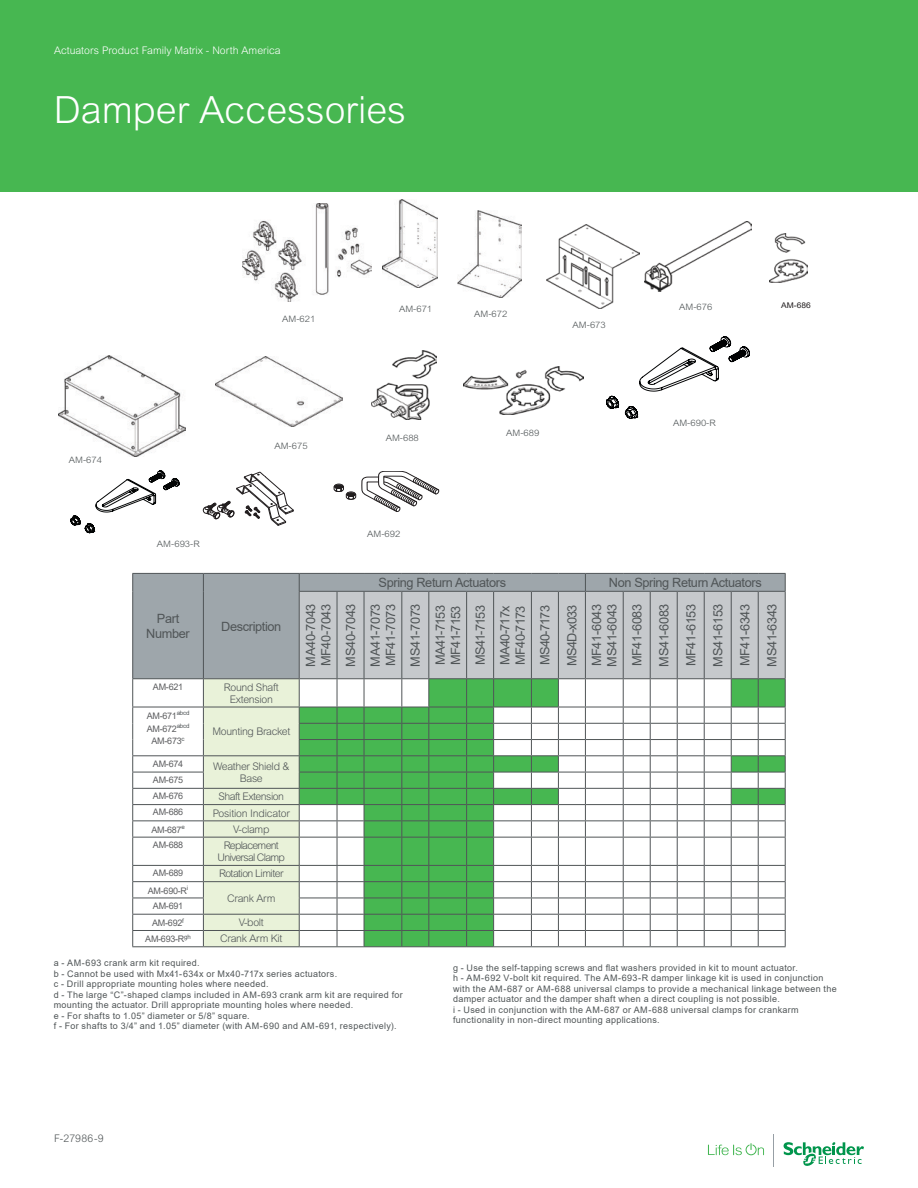
<style>
.page{position:relative;width:918px;height:1188px;background:#fff}
.page>*{position:absolute;margin:0;border:0;box-sizing:border-box;transform-origin:0 0}
.chapter_title_pageto{font:300 37.5px "Arial MT Std";color:#fff}
.Table_Body_Copy{font:12.75px/15.3px "Arial";letter-spacing:-.03em;color:#505557}
.Table_Body_Copy-2{font:12.75px/15.3px "Arial";letter-spacing:-.06em;color:#505557}
.Table_Body_Copy-3{font:300 10.5px/12px "Arial MT Std";letter-spacing:-.03em;color:#505557;text-align:center}
.t1{font:300 10.5px "Arial MT Std";color:#fff}
.Table_Body_Copy-4{font:300 10.5px/12px "Arial MT Std";letter-spacing:-.07em;color:#505557;text-align:center}
.Table_Body_Copy-5{font:300 10.5px "Arial MT Std";letter-spacing:-.05em;color:#505557}
.Caption_Footnote{font:9px/10.5px "Arial";letter-spacing:.035em;color:#505557}
.Table_Body_Copy-6{font:9px "Arial";letter-spacing:-.03em;color:#5d5e60}
.Body_Copy_Style{font:300 8.85px "Arial MT Std";color:#505557;scale:1.07 1}
.Body_Copy_Style-2{font:7.8px "Arial";color:#231f20;scale:1.07 1}
</style>
<div class="page">
<div style="left:0;top:0;width:918px;height:191px;background:#47b751"></div>
<svg style="left:708px;top:1143px;width:56px;height:12px"></svg>
<svg style="left:784px;top:1142px;width:80px;height:24px"></svg>
<hr style="left:774px;top:1134px;width:1px;height:32px;background:#979fa5">
<div style="left:133px;top:574px;width:70px;height:104px;background:#9ea6ab"></div>
<hr style="left:132px;top:573px;width:71px;height:1px;background:#505557">
<svg style="left:132px;top:574px;width:1px;height:17px"></svg>
<hr style="left:132px;top:591px;width:1px;height:87px;background:#505557">
<hr style="left:132px;top:678px;width:71px;height:1px;background:#505557">
<hr style="left:132px;top:707px;width:71px;height:1px;background:#505557">
<hr style="left:132px;top:755px;width:71px;height:1px;background:#505557">
<hr style="left:132px;top:772px;width:72px;height:1px;background:#505557">
<hr style="left:132px;top:788px;width:71px;height:1px;background:#505557">
<hr style="left:132px;top:804px;width:71px;height:1px;background:#505557">
<hr style="left:132px;top:820px;width:71px;height:1px;background:#505557">
<hr style="left:132px;top:837px;width:71px;height:1px;background:#505557">
<hr style="left:132px;top:865px;width:71px;height:1px;background:#505557">
<hr style="left:132px;top:881px;width:71px;height:1px;background:#505557">
<hr style="left:132px;top:898px;width:72px;height:1px;background:#505557">
<hr style="left:132px;top:914px;width:71px;height:1px;background:#505557">
<hr style="left:132px;top:930px;width:71px;height:1px;background:#505557">
<svg style="left:132px;top:679px;width:1px;height:267px"></svg>
<hr style="left:132px;top:946px;width:71px;height:1px;background:#505557">
<svg style="left:203px;top:573px;width:583px;height:374px"></svg>
<img style="left:371px;top:350px;width:65px;height:69px">
<img style="left:383px;top:199px;width:55px;height:88px">
<img style="left:463px;top:367px;width:120px;height:47px">
<img style="left:644px;top:222px;width:107px;height:70px">
<img style="left:770px;top:234px;width:38px;height:48px">
<img style="left:215px;top:356px;width:127px;height:70px">
<img style="left:243px;top:203px;width:128px;height:98px">
<svg style="left:606px;top:337px;width:144px;height:82px"></svg>
<img style="left:58px;top:355px;width:127px;height:101px">
<svg style="left:203px;top:472px;width:91px;height:54px"></svg>
<svg style="left:70px;top:470px;width:110px;height:63px"></svg>
<img style="left:458px;top:211px;width:63px;height:86px">
<svg style="left:334px;top:471px;width:105px;height:41px"></svg>
<img style="left:546px;top:225px;width:93px;height:83px">
<p class="t1" style="left:54px;top:44px;width:228px">Actuators Product Family Matrix - North America</p>
<p class="chapter_title_pageto" style="left:54px;top:88px;width:354px">Damper Accessories</p>
<p class="Body_Copy_Style" style="left:69px;top:454px;width:33px">AM-674</p>
<p class="Body_Copy_Style" style="left:157px;top:539px;width:41px">AM-693-R</p>
<p class="Body_Copy_Style" style="left:282px;top:314px;width:33px">AM-621</p>
<p class="Body_Copy_Style" style="left:274px;top:441px;width:33px">AM-675</p>
<p class="Body_Copy_Style" style="left:399px;top:303px;width:33px">AM-671</p>
<p class="Body_Copy_Style" style="left:386px;top:433px;width:33px">AM-688</p>
<p class="Body_Copy_Style" style="left:367px;top:528px;width:33px">AM-692</p>
<p class="Body_Copy_Style" style="left:474px;top:309px;width:33px">AM-672</p>
<p class="Body_Copy_Style" style="left:573px;top:319px;width:33px">AM-673</p>
<p class="Body_Copy_Style" style="left:506px;top:428px;width:33px">AM-689</p>
<p class="Body_Copy_Style" style="left:679px;top:302px;width:33px">AM-676</p>
<p class="Body_Copy_Style-2" style="left:781px;top:300px;width:29px">AM-686</p>
<p class="Body_Copy_Style" style="left:673px;top:418px;width:41px">AM-690-R</p>
<p class="Table_Body_Copy" style="left:146px;top:611px;width:45px;text-align:center">Part<br>Number</p>
<p class="Table_Body_Copy" style="left:221px;top:619px;width:62px">Description</p>
<p class="Table_Body_Copy-6" style="left:153px;top:680px;width:32px">AM-621</p>
<p class="Table_Body_Copy-3" style="left:224px;top:681px;width:56px">Round Shaft<br>Extension</p>
<p class="Table_Body_Copy-6" style="left:147px;top:710px;width:44px">AM-671<sup>abcd</sup></p>
<p class="Table_Body_Copy-6" style="left:147px;top:722px;width:44px">AM-672<sup>abcd</sup></p>
<p class="Table_Body_Copy-6" style="left:152px;top:735px;width:35px">AM-673<sup>c</sup></p>
<p class="Table_Body_Copy-3" style="left:212px;top:726px;width:79px">Mounting Bracket</p>
<p class="Table_Body_Copy" style="left:379px;top:575px;width:129px">Spring Return Actuators</p>
<p class="Table_Body_Copy" style="left:609px;top:575px;width:154px">Non Spring Return Actuators</p>
<p class="Table_Body_Copy" style="left:303px;top:667px;width:65px;rotate:-90deg">MA40-7043<br>MF40-7043</p>
<p class="Table_Body_Copy" style="left:343px;top:667px;width:65px;rotate:-90deg">MS40-7043</p>
<p class="Table_Body_Copy" style="left:368px;top:667px;width:65px;rotate:-90deg">MA41-7073<br>MF41-7073</p>
<p class="Table_Body_Copy" style="left:408px;top:667px;width:65px;rotate:-90deg">MS41-7073</p>
<p class="Table_Body_Copy-2" style="left:432px;top:665px;width:61px;rotate:-90deg">MA41-7153<br>MF41-7153</p>
<p class="Table_Body_Copy-2" style="left:473px;top:665px;width:61px;rotate:-90deg">MS41-7153</p>
<p class="Table_Body_Copy-2" style="left:497px;top:665px;width:61px;rotate:-90deg">MA40-717x<br>MF40-7173</p>
<p class="Table_Body_Copy-2" style="left:537px;top:665px;width:61px;rotate:-90deg">MS40-7173</p>
<p class="Table_Body_Copy-2" style="left:564px;top:666px;width:63px;rotate:-90deg">MS4D-x033</p>
<p class="Table_Body_Copy" style="left:589px;top:667px;width:65px;rotate:-90deg">MF41-6043<br>MS41-6043</p>
<p class="Table_Body_Copy" style="left:629px;top:666px;width:64px;rotate:-90deg">MF41-6083</p>
<p class="Table_Body_Copy" style="left:656px;top:667px;width:65px;rotate:-90deg">MS41-6083</p>
<p class="Table_Body_Copy" style="left:683px;top:666px;width:64px;rotate:-90deg">MF41-6153</p>
<p class="Table_Body_Copy" style="left:710px;top:667px;width:65px;rotate:-90deg">MS41-6153</p>
<p class="Table_Body_Copy" style="left:737px;top:666px;width:64px;rotate:-90deg">MF41-6343</p>
<p class="Table_Body_Copy" style="left:764px;top:667px;width:65px;rotate:-90deg">MS41-6343</p>
<p class="Table_Body_Copy-6" style="left:153px;top:757px;width:32px">AM-674</p>
<p class="Table_Body_Copy-3" style="left:213px;top:760px;width:78px">Weather Shield &amp;</p>
<p class="Table_Body_Copy-6" style="left:153px;top:774px;width:32px">AM-675</p>
<p class="Table_Body_Copy-3" style="left:240px;top:772px;width:25px">Base</p>
<p class="Table_Body_Copy-6" style="left:153px;top:790px;width:32px">AM-676</p>
<p class="Table_Body_Copy-3" style="left:219px;top:791px;width:67px">Shaft Extension</p>
<p class="Table_Body_Copy-6" style="left:153px;top:806px;width:32px">AM-686</p>
<p class="Table_Body_Copy-3" style="left:213px;top:807px;width:79px">Position Indicator</p>
<p class="Table_Body_Copy-6" style="left:151px;top:823px;width:35px">AM-687<sup>e</sup></p>
<p class="Table_Body_Copy-3" style="left:233px;top:823px;width:38px">V-clamp</p>
<p class="Table_Body_Copy-6" style="left:153px;top:839px;width:32px">AM-688</p>
<p class="Table_Body_Copy-4" style="left:218px;top:839px;width:69px">Replacement<br>Universal Clamp</p>
<p class="Table_Body_Copy-6" style="left:153px;top:867px;width:32px">AM-689</p>
<p class="Table_Body_Copy-5" style="left:219px;top:868px;width:66px">Rotation Limiter</p>
<p class="Table_Body_Copy-6" style="left:148px;top:884px;width:42px">AM-690-R<sup>i</sup></p>
<p class="Table_Body_Copy-3" style="left:227px;top:892px;width:50px">Crank Arm</p>
<p class="Table_Body_Copy-6" style="left:153px;top:899px;width:32px">AM-691</p>
<p class="Table_Body_Copy-6" style="left:152px;top:917px;width:33px">AM-692<sup>f</sup></p>
<p class="Table_Body_Copy-3" style="left:239px;top:916px;width:27px">V-bolt</p>
<p class="Table_Body_Copy-6" style="left:145px;top:933px;width:47px">AM-693-R<sup>gh</sup></p>
<p class="Table_Body_Copy-3" style="left:220px;top:933px;width:64px">Crank Arm Kit</p>
<p class="Caption_Footnote" style="left:54px;top:958px;width:147px">a - AM-693 crank arm kit required.</p>
<p class="Caption_Footnote" style="left:54px;top:968px;width:285px">b - Cannot be used with Mx41-634x or Mx40-717x series actuators.</p>
<p class="Caption_Footnote" style="left:54px;top:979px;width:216px">c - Drill appropriate mounting holes where needed.</p>
<p class="Caption_Footnote" style="left:54px;top:989px;width:351px">d - The large “C”-shaped clamps included in AM-693 crank arm kit are required for mounting the actuator. Drill appropriate mounting holes where needed.</p>
<p class="Caption_Footnote" style="left:54px;top:1010px;width:197px">e - For shafts to 1.05” diameter or 5/8” square.</p>
<p class="Caption_Footnote" style="left:54px;top:1021px;width:344px">f - For shafts to 3/4” and 1.05” diameter (with AM-690 and AM-691, respectively).</p>
<p class="Table_Body_Copy-3" style="left:54px;top:1132px;width:51px">F-27986-9</p>
<p class="Caption_Footnote" style="left:453px;top:962px;width:346px">g - Use the self-tapping screws and flat washers provided in kit to mount actuator.</p>
<p class="Caption_Footnote" style="left:453px;top:973px;width:385px">h - AM-692 V-bolt kit required. The AM-693-R damper linkage kit is used in conjunction with the AM-687 or AM-688 universal clamps to provide a mechanical linkage between the damper actuator and the damper shaft when a direct coupling is not possible.</p>
<p class="Caption_Footnote" style="left:453px;top:1004px;width:347px">i - Used in conjunction with the AM-687 or AM-688 universal clamps for crankarm functionality in non-direct mounting applications.</p>
</div>
